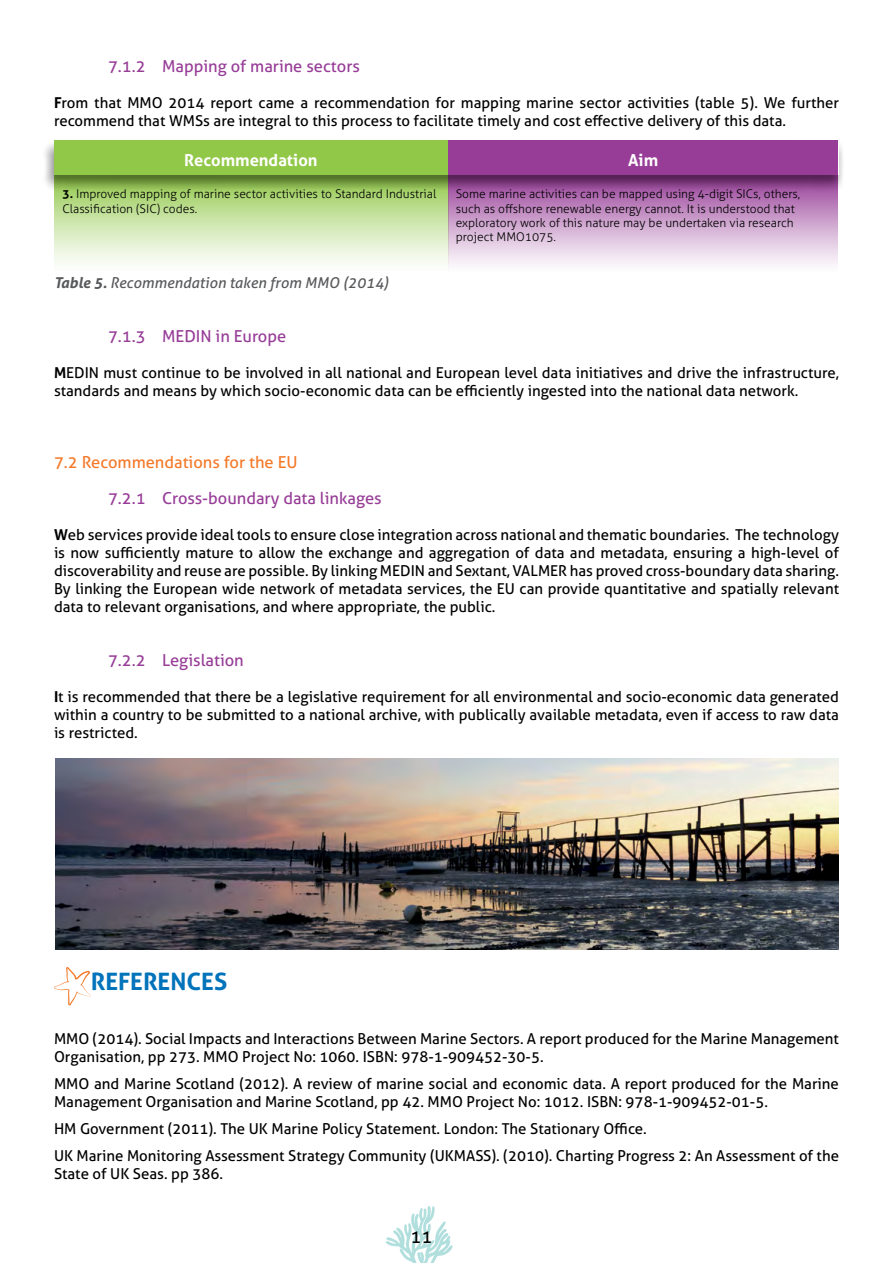
<style>
.page{position:relative;width:893px;height:1263px;background:#fff}
.page>*{position:absolute;margin:0;border:0;box-sizing:border-box;transform-origin:0 0}
.t1{font:700 24px "Aller";color:#0073bb}
.t2{font:18px "Aller";color:#000}
.t3{font:16.5px "Aller";color:#973d97}
.t4{font:16.5px "Aller";color:#f47929}
.t5{font:700 16.5px "Aller";color:#fff}
.t6{font:15px/18px "Aller";color:#000}
.t7{font:italic 15px "Aller";color:#58595b}
.t8{font:300 12px/14.4px "Aller";color:#000}
.s1{font-weight:700}
</style>
<div class="page">
<svg style="left:54px;top:967px;width:37px;height:38px"></svg>
<svg style="left:54px;top:192px;width:394px;height:72px;background:#d2e8b5"></svg>
<svg style="left:448px;top:192px;width:390px;height:74px;background:#d4afd4"></svg>
<div style="left:42px;top:140px;width:803px;height:52px;background:#000;opacity:.45"></div>
<svg style="left:54px;top:140px;width:785px;height:35px"></svg>
<div style="left:54px;top:140px;width:394px;height:34px;background:#91c848"></div>
<div style="left:448px;top:140px;width:390px;height:34px;background:#973d97"></div>
<img style="left:56px;top:758px;width:783px;height:191px">
<svg style="left:386px;top:1206px;width:67px;height:57px"></svg>
<p class="t3" style="left:108px;top:56px;width:253px">7.1.2 Mapping of marine sectors</p>
<p class="t6" style="left:54px;top:94px;width:786px"><span class="s1">F</span>rom that MMO 2014 report came a recommendation for mapping marine sector activities (table 5). We further recommend that WMSs are integral to this process to facilitate timely and cost effective delivery of this data.</p>
<p class="t5" style="left:184px;top:150px;width:135px">Recommendation</p>
<p class="t5" style="left:628px;top:150px;width:32px">Aim</p>
<p class="t8" style="left:63px;top:187px;width:375px"><span class="s1">3.</span> Improved mapping of marine sector activities to Standard Industrial<br>Classification (SIC) codes.</p>
<p class="t8" style="left:456px;top:187px;width:346px">Some marine activities can be mapped using 4-digit SICs, others, such as offshore renewable energy cannot. It is understood that exploratory work of this nature may be undertaken via research project MMO1075.</p>
<p class="t7" style="left:54px;top:274px;width:336px"><span class="s1">Table 5.</span> Recommendation taken from MMO (2014)</p>
<p class="t3" style="left:108px;top:326px;width:180px">7.1.3 MEDIN in Europe</p>
<p class="t6" style="left:54px;top:364px;width:786px"><span class="s1">M</span>EDIN must continue to be involved in all national and European level data initiatives and drive the infrastructure, standards and means by which socio-economic data can be efficiently ingested into the national data network.</p>
<p class="t4" style="left:54px;top:452px;width:245px">7.2 Recommendations for the EU</p>
<p class="t3" style="left:108px;top:488px;width:275px">7.2.1 Cross-boundary data linkages</p>
<p class="t6" style="left:54px;top:526px;width:786px;text-align:justify"><span class="s1">W</span>eb services provide ideal tools to ensure close integration across national and thematic boundaries. The technology is now sufficiently mature to allow the exchange and aggregation of data and metadata, ensuring a high-level of discoverability and reuse are possible. By linking MEDIN and Sextant, VALMER has proved cross-boundary data sharing.<br>By linking the European wide network of metadata services, the EU can provide quantitative and spatially relevant data to relevant organisations, and where appropriate, the public.</p>
<p class="t3" style="left:108px;top:650px;width:137px">7.2.2 Legislation</p>
<p class="t6" style="left:54px;top:688px;width:786px;text-align:justify"><span class="s1">I</span>t is recommended that there be a legislative requirement for all environmental and socio-economic data generated within a country to be submitted to a national archive, with publically available metadata, even if access to raw data is restricted.</p>
<h1 class="t1" style="left:91px;top:967px;width:138px">REFERENCES</h1>
<p class="t6" style="left:54px;top:1030px;width:786px">MMO (2014). Social Impacts and Interactions Between Marine Sectors. A report produced for the Marine Management<br>Organisation, pp 273. MMO Project No: 1060. ISBN: 978-1-909452-30-5.</p>
<p class="t6" style="left:54px;top:1075px;width:786px">MMO and Marine Scotland (2012). A review of marine social and economic data. A report produced for the Marine<br>Management Organisation and Marine Scotland, pp 42. MMO Project No: 1012. ISBN: 978-1-909452-01-5.</p>
<p class="t6" style="left:54px;top:1115px;width:786px;line-height:27px">HM Government (2011). The UK Marine Policy Statement. London: The Stationary Office.<br>UK Marine Monitoring Assessment Strategy Community (UKMASS). (2010). Charting Progress 2: An Assessment of the</p>
<p class="t6" style="left:54px;top:1165px;width:171px">State of UK Seas. pp 386.</p>
<p class="t2" style="left:411px;top:1225px;width:23px">11</p>
</div>
